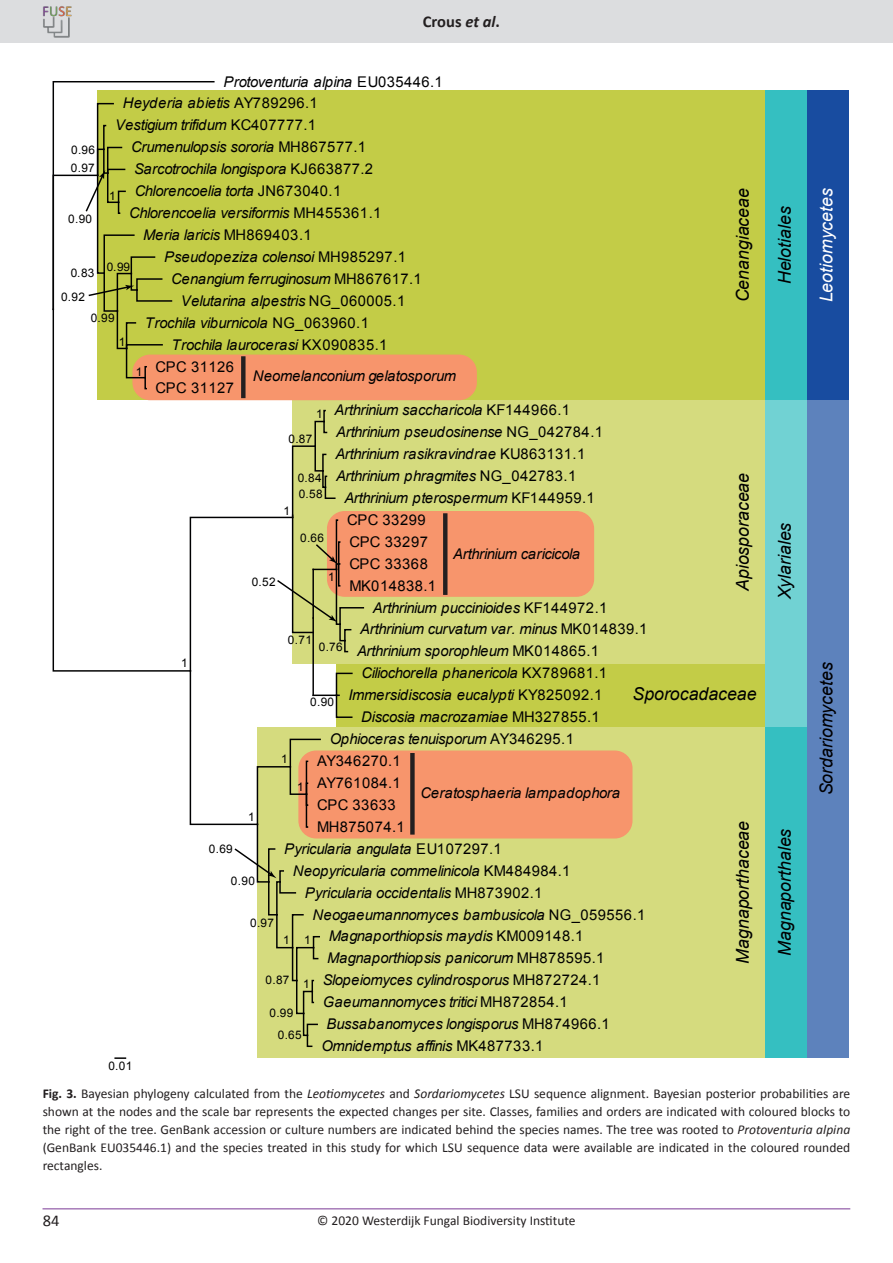
<style>
.page{position:relative;width:893px;height:1263px;background:#fff}
.page>*{position:absolute;margin:0;border:0;box-sizing:border-box;transform-origin:0 0}
.t1{font:italic 17.7px "Arial";color:#000001}
.t2{font:italic 17.7px "Arial";color:#fff}
.t3{font:700 16.5px "Calibri";color:#231f20}
.t4{font:16.5px "Calibri";color:#231f20}
.t5{font:italic 14.7px/21.9px "Arial";letter-spacing:-.025em;color:#000001}
.t6{font:14.7px/21.9px "Arial";letter-spacing:.035em;color:#000001}
.t7{font:italic 14.7px "Arial";letter-spacing:.005em;color:#000001}
.t8{font:italic 14.7px "Arial";letter-spacing:.015em;color:#000001}
.t9{font:13.5px/18px "Calibri";color:#231f20;text-align:justify}
.t10{font:11.85px "Arial";letter-spacing:.035em;color:#000001}
.s1{font-style:italic}
.s2{font-style:normal}
.s3{font-weight:700}
</style>
<div class="page">
<div style="left:0;top:0;width:893px;height:43px;background:#dcdddf"></div>
<hr style="left:43px;top:1208px;width:807px;height:1px;background:#7b3996">
<img style="left:43px;top:6px;width:29px;height:31px">
<div style="left:98px;top:90px;width:667px;height:310px;background:#c3cc47"></div>
<div style="left:336px;top:664px;width:429px;height:63px;background:#c3cc47"></div>
<div style="left:293px;top:400px;width:472px;height:264px;background:#d5db7e"></div>
<div style="left:257px;top:727px;width:508px;height:330px;background:#d5db7e"></div>
<div style="left:132px;top:355px;width:345px;height:45px;background:#f7956c;border-radius:18px"></div>
<div style="left:327px;top:511px;width:267px;height:86px;background:#f7956c;border-radius:18px"></div>
<div style="left:298px;top:750px;width:334px;height:88px;background:#f7956c;border-radius:18px"></div>
<div style="left:807px;top:90px;width:42px;height:310px;background:#184ca0"></div>
<div style="left:807px;top:400px;width:42px;height:657px;background:#5d82bc"></div>
<div style="left:765px;top:90px;width:42px;height:310px;background:#35bfc1"></div>
<div style="left:765px;top:727px;width:42px;height:330px;background:#35bfc1"></div>
<div style="left:765px;top:400px;width:42px;height:327px;background:#71d2d3"></div>
<svg style="left:52px;top:390px;width:140px;height:282px"></svg>
<svg style="left:114px;top:1057px;width:12px;height:2px"></svg>
<svg style="left:52px;top:81px;width:163px;height:309px"></svg>
<svg style="left:189px;top:409px;width:176px;height:639px"></svg>
<div style="left:241px;top:356px;width:5px;height:42px;background:#231f20"></div>
<svg style="left:443px;top:513px;width:4px;height:82px"></svg>
<div style="left:410px;top:753px;width:5px;height:82px;background:#231f20"></div>
<p class="t3" style="left:423px;top:11px;width:79px">Crous <span class="s1">et al</span>.</p>
<p class="t5" style="left:223px;top:71px;width:221px">Protoventuria alpina <span class="s2">EU035446.1</span></p>
<p class="t8" style="left:123px;top:94px;width:197px">Heyderia abietis <span class="s2">AY789296.1</span></p>
<p class="t10" style="left:71px;top:142px;width:25px">0.96</p>
<p class="t10" style="left:71px;top:160px;width:25px">0.97</p>
<p class="t10" style="left:68px;top:211px;width:25px">0.90</p>
<p class="t10" style="left:71px;top:265px;width:25px">0.83</p>
<p class="t10" style="left:61px;top:289px;width:25px">0.92</p>
<p class="t5" style="left:115px;top:114px;width:202px">Vestigium trifidum <span class="s2">KC407777.1</span></p>
<p class="t10" style="left:109px;top:188px;width:8px">1</p>
<p class="t5" style="left:131px;top:136px;width:244px">Crumenulopsis sororia <span class="s2">MH867577.1<br></span>Sarcotrochila longispora <span class="s2">KJ663877.2</span></p>
<p class="t5" style="left:129px;top:180px;width:254px;text-indent:6px">Chlorencoelia torta <span class="s2">JN673040.1<br></span>Chlorencoelia versiformis <span class="s2">MH455361.1</span></p>
<p class="t5" style="left:143px;top:224px;width:170px">Meria laricis <span class="s2">MH869403.1</span></p>
<p class="t10" style="left:107px;top:259px;width:25px">0.99</p>
<p class="t5" style="left:164px;top:246px;width:243px">Pseudopeziza colensoi <span class="s2">MH985297.1</span></p>
<p class="t5" style="left:171px;top:268px;width:252px;text-align:center">Cenangium ferruginosum <span class="s2">MH867617.1<br></span>Velutarina alpestris <span class="s2">NG_060005.1</span></p>
<p class="t10" style="left:91px;top:310px;width:25px">0.99</p>
<p class="t10" style="left:119px;top:334px;width:8px">1</p>
<p class="t5" style="left:172px;top:312px;width:217px;text-indent:-27px">Trochila viburnicola <span class="s2">NG_063960.1<br></span>Trochila laurocerasi <span class="s2">KX090835.1</span></p>
<p class="t10" style="left:136px;top:364px;width:8px">1</p>
<p class="t6" style="left:156px;top:355px;width:80px">CPC 31126<br>CPC 31127</p>
<p class="t5" style="left:253px;top:365px;width:205px">Neomelanconium gelatosporum</p>
<p class="t10" style="left:252px;top:574px;width:25px">0.52</p>
<p class="t10" style="left:316px;top:406px;width:8px">1</p>
<p class="t10" style="left:288px;top:431px;width:25px">0.87</p>
<p class="t10" style="left:298px;top:470px;width:25px">0.84</p>
<p class="t10" style="left:283px;top:503px;width:8px">1</p>
<p class="t10" style="left:299px;top:486px;width:25px">0.58</p>
<p class="t5" style="left:335px;top:399px;width:270px">Arthrinium saccharicola <span class="s2">KF144966.1<br></span>Arthrinium pseudosinense <span class="s2">NG_042784.1<br></span>Arthrinium rasikravindrae <span class="s2">KU863131.1<br></span>Arthrinium phragmites <span class="s2">NG_042783.1</span></p>
<p class="t5" style="left:344px;top:487px;width:252px">Arthrinium pterospermum <span class="s2">KF144959.1</span></p>
<p class="t6" style="left:347px;top:509px;width:80px">CPC 33299</p>
<p class="t10" style="left:300px;top:530px;width:25px">0.66</p>
<p class="t10" style="left:328px;top:569px;width:8px">1</p>
<p class="t6" style="left:349px;top:531px;width:88px">CPC 33297<br>CPC 33368<br>MK014838.1</p>
<p class="t5" style="left:453px;top:543px;width:128px">Arthrinium caricicola</p>
<p class="t5" style="left:373px;top:597px;width:236px">Arthrinium puccinioides <span class="s2">KF144972.1</span></p>
<p class="t1" style="left:731px;top:302px;width:116px;rotate:-90deg">Cenangiaceae</p>
<p class="t1" style="left:731px;top:591px;width:120px;rotate:-90deg">Apiosporaceae</p>
<p class="t10" style="left:108px;top:1058px;width:25px">0.01</p>
<p class="t10" style="left:181px;top:655px;width:8px">1</p>
<p class="t10" style="left:288px;top:632px;width:25px">0.71</p>
<p class="t10" style="left:319px;top:639px;width:25px">0.76</p>
<p class="t5" style="left:357px;top:618px;width:292px">Arthrinium curvatum var. minus <span class="s2">MK014839.1<br></span>Arthrinium sporophleum <span class="s2">MK014865.1</span></p>
<p class="t10" style="left:310px;top:694px;width:25px">0.90</p>
<p class="t5" style="left:361px;top:662px;width:247px">Ciliochorella phanericola <span class="s2">KX789681.1</span></p>
<p class="t5" style="left:349px;top:684px;width:255px">Immersidiscosia eucalypti <span class="s2">KY825092.1</span></p>
<p class="t5" style="left:361px;top:706px;width:240px">Discosia macrozamiae <span class="s2">MH327855.1</span></p>
<p class="t5" style="left:330px;top:728px;width:246px">Ophioceras tenuisporum <span class="s2">AY346295.1</span></p>
<p class="t1" style="left:632px;top:682px;width:126px">Sporocadaceae</p>
<p class="t10" style="left:248px;top:809px;width:8px">1</p>
<p class="t10" style="left:281px;top:751px;width:8px">1</p>
<p class="t10" style="left:297px;top:779px;width:8px">1</p>
<p class="t6" style="left:317px;top:750px;width:89px">AY346270.1<br>AY761084.1<br>CPC 33633<br>MH875074.1</p>
<p class="t7" style="left:421px;top:783px;width:201px">Ceratosphaeria lampadophora</p>
<p class="t5" style="left:284px;top:838px;width:219px">Pyricularia angulata <span class="s2">EU107297.1</span></p>
<p class="t5" style="left:293px;top:860px;width:279px">Neopyricularia commelinicola <span class="s2">KM484984.1</span></p>
<p class="t5" style="left:305px;top:882px;width:239px">Pyricularia occidentalis <span class="s2">MH873902.1</span></p>
<p class="t5" style="left:329px;top:925px;width:256px">Magnaporthiopsis maydis <span class="s2">KM009148.1</span></p>
<p class="t5" style="left:327px;top:947px;width:279px">Magnaporthiopsis panicorum <span class="s2">MH878595.1</span></p>
<p class="t5" style="left:323px;top:969px;width:279px">Slopeiomyces cylindrosporus <span class="s2">MH872724.1</span></p>
<p class="t5" style="left:323px;top:991px;width:247px">Gaeumannomyces tritici <span class="s2">MH872854.1</span></p>
<p class="t5" style="left:327px;top:1013px;width:285px">Bussabanomyces longisporus <span class="s2">MH874966.1</span></p>
<p class="t5" style="left:321px;top:1035px;width:223px">Omnidemptus affinis <span class="s2">MK487733.1</span></p>
<p class="t10" style="left:209px;top:841px;width:25px">0.69</p>
<p class="t10" style="left:231px;top:873px;width:25px">0.90</p>
<p class="t5" style="left:313px;top:904px;width:334px">Neogaeumannomyces bambusicola <span class="s2">NG_059556.1</span></p>
<p class="t10" style="left:250px;top:915px;width:25px">0.97</p>
<p class="t10" style="left:283px;top:932px;width:8px">1</p>
<p class="t10" style="left:304px;top:932px;width:8px">1</p>
<p class="t10" style="left:303px;top:976px;width:8px">1</p>
<p class="t10" style="left:266px;top:972px;width:25px">0.87</p>
<p class="t10" style="left:269px;top:1005px;width:25px">0.99</p>
<p class="t10" style="left:278px;top:1027px;width:25px">0.65</p>
<p class="t1" style="left:731px;top:964px;width:144px;rotate:-90deg">Magnaporthaceae</p>
<p class="t1" style="left:773px;top:284px;width:79px;rotate:-90deg">Helotiales</p>
<p class="t1" style="left:773px;top:599px;width:78px;rotate:-90deg">Xylariales</p>
<p class="t1" style="left:773px;top:956px;width:129px;rotate:-90deg">Magnaporthales</p>
<p class="t2" style="left:815px;top:302px;width:116px;rotate:-90deg">Leotiomycetes</p>
<p class="t1" style="left:815px;top:795px;width:134px;rotate:-90deg">Sordariomycetes</p>
<p class="t9" style="left:43px;top:1085px;width:809px"><span class="s3">Fig. 3.</span> Bayesian phylogeny calculated from the <span class="s1">Leotiomycetes</span> and <span class="s1">Sordariomycetes</span> LSU sequence alignment. Bayesian posterior probabilities are shown at the nodes and the scale bar represents the expected changes per site. Classes, families and orders are indicated with coloured blocks to the right of the tree. GenBank accession or culture numbers are indicated behind the species names. The tree was rooted to <span class="s1">Protoventuria alpina </span>(GenBank EU035446.1) and the species treated in this study for which LSU sequence data were available are indicated in the coloured rounded rectangles.</p>
<p class="t4" style="left:43px;top:1210px;width:18px">84</p>
<p class="t9" style="left:317px;top:1212px;width:260px">© 2020 Westerdijk Fungal Biodiversity Institute</p>
</div>
